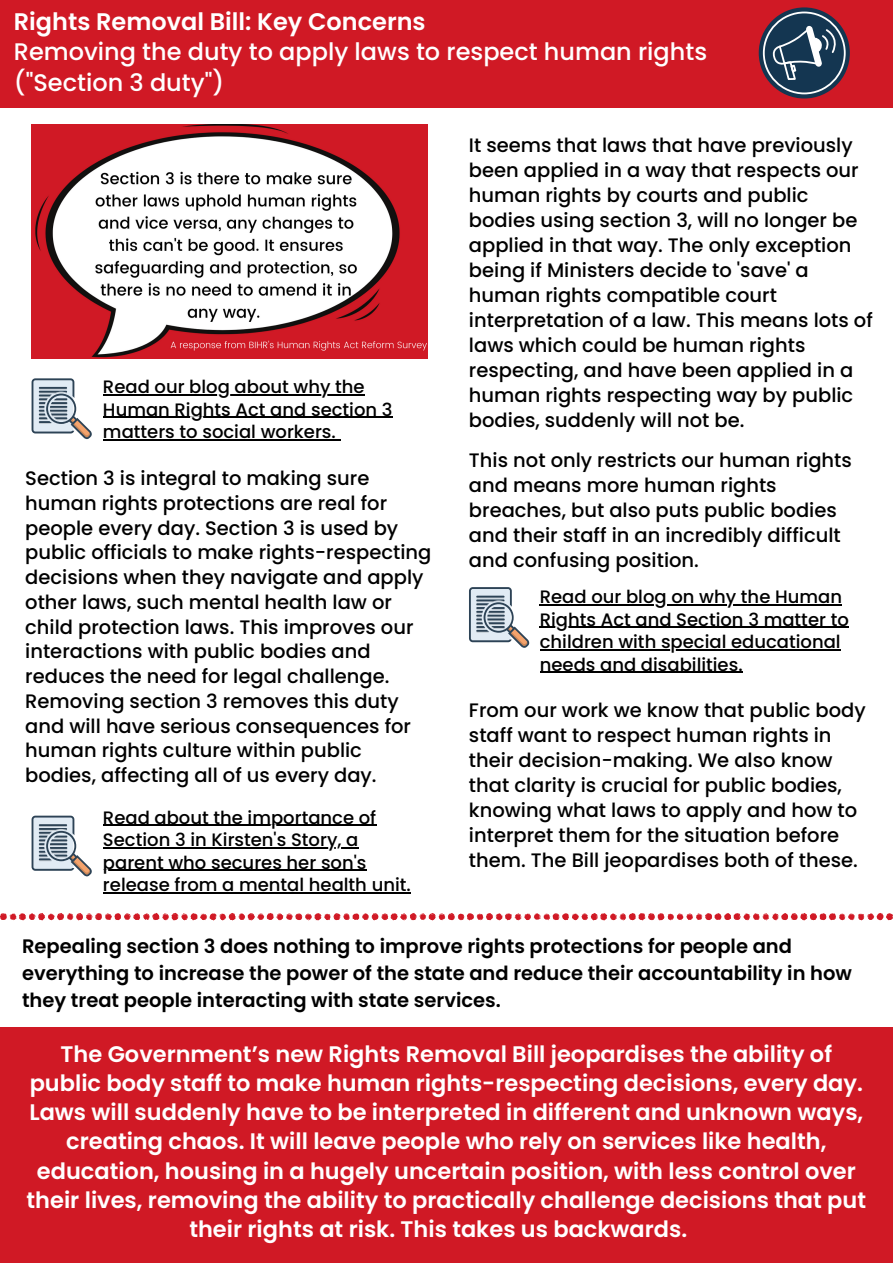
<style>
.page{position:relative;width:893px;height:1264px;background:#fff}
.page>*{position:absolute;margin:0;border:0;box-sizing:border-box;transform-origin:0 0}
.t1{font:500 24px/30.3px "Poppins";color:#fff}
.t2{font:600 24px "Poppins";color:#fff}
.t3{font:600 22.5px "Poppins";color:#fff}
.t4{font:500 19.5px/25px "Poppins";color:#000}
.t5{font:600 19.5px/27px "Poppins";color:#000}
.t6{font:500 18px/22.5px "Poppins";color:#000}
</style>
<div class="page">
<div style="left:0;top:1027px;width:892px;height:235px;background:#d01925"></div>
<div style="left:0;top:0;width:892px;height:107px;background:#d01925"></div>
<svg style="left:469px;top:587px;width:60px;height:61px"></svg>
<hr style="left:103px;top:824px;width:273px;height:2px;background:#000">
<hr style="left:103px;top:847px;width:255px;height:1px;background:#000">
<hr style="left:103px;top:869px;width:263px;height:2px;background:#000">
<hr style="left:103px;top:892px;width:308px;height:1px;background:#000">
<img style="left:32px;top:124px;width:395px;height:234px">
<svg style="left:32px;top:815px;width:60px;height:61px"></svg>
<hr style="left:539px;top:604px;width:303px;height:1px;background:#000">
<hr style="left:539px;top:626px;width:309px;height:2px;background:#000">
<hr style="left:539px;top:649px;width:301px;height:1px;background:#000">
<hr style="left:539px;top:671px;width:203px;height:1px;background:#000">
<hr style="left:103px;top:394px;width:261px;height:1px;background:#000">
<hr style="left:103px;top:417px;width:289px;height:1px;background:#000">
<hr style="left:103px;top:439px;width:233px;height:1px;background:#000">
<svg style="left:32px;top:378px;width:60px;height:61px"></svg>
<svg style="left:758px;top:7px;width:91px;height:91px;background:#334a61"></svg>
<div style="left:762px;top:12px;width:83px;height:82px;border:2px solid #fff;border-radius:50%"></div>
<svg style="left:771px;top:24px;width:68px;height:57px;background:#405c72"></svg>
<svg style="left:0;top:912px;width:892px;height:8px"></svg>
<p class="t2" style="left:14px;top:5px;width:413px">Rights Removal Bill: Key Concerns</p>
<p class="t1" style="left:14px;top:37px;width:694px">Removing the duty to apply laws to respect human rights ("Section 3 duty")</p>
<p class="t6" style="left:103px;top:375px;width:291px">Read our blog about why the<br>Human Rights Act and section 3 matters to social workers.</p>
<p class="t4" style="left:25px;top:466px;width:407px">Section 3 is integral to making sure human rights protections are real for people every day. Section 3 is used by public officials to make rights-respecting decisions when they navigate and apply other laws, such mental health law or child protection laws. This improves our interactions with public bodies and reduces the need for legal challenge.<br>Removing section 3 removes this duty and will have serious consequences for human rights culture within public bodies, affecting all of us every day.</p>
<p class="t6" style="left:103px;top:806px;width:309px">Read about the importance of<br>Section 3 in Kirsten's Story, a parent who secures her son's release from a mental health unit.</p>
<p class="t4" style="left:469px;top:132px;width:405px">It seems that laws that have previously been applied in a way that respects our human rights by courts and public bodies using section 3, will no longer be applied in that way. The only exception being if Ministers decide to 'save' a human rights compatible court interpretation of a law. This means lots of laws which could be human rights respecting, and have been applied in a human rights respecting way by public bodies, suddenly will not be.</p>
<p class="t4" style="left:469px;top:447px;width:384px">This not only restricts our human rights and means more human rights breaches, but also puts public bodies and their staff in an incredibly difficult and confusing position.</p>
<p class="t6" style="left:539px;top:585px;width:310px">Read our blog on why the Human<br>Rights Act and Section 3 matter to children with special educational needs and disabilities.</p>
<p class="t4" style="left:469px;top:697px;width:398px">From our work we know that public body staff want to respect human rights in their decision-making. We also know that clarity is crucial for public bodies, knowing what laws to apply and how to interpret them for the situation before them. The Bill jeopardises both of these.</p>
<p class="t5" style="left:22px;top:933px;width:831px">Repealing section 3 does nothing to improve rights protections for people and everything to increase the power of the state and reduce their accountability in how they treat people interacting with state services.</p>
<p class="t3" style="left:61px;top:1038px;width:772px">The Government’s new Rights Removal Bill jeopardises the ability of</p>
<p class="t3" style="left:30px;top:1067px;width:834px">public body staff to make human rights-respecting decisions, every day.</p>
<p class="t3" style="left:29px;top:1096px;width:835px">Laws will suddenly have to be interpreted in different and unknown ways,</p>
<p class="t3" style="left:66px;top:1125px;width:761px">creating chaos. It will leave people who rely on services like health,</p>
<p class="t3" style="left:37px;top:1154px;width:820px">education, housing in a hugely uncertain position, with less control over</p>
<p class="t3" style="left:27px;top:1184px;width:840px">their lives, removing the ability to practically challenge decisions that put</p>
<p class="t3" style="left:189px;top:1213px;width:499px">their rights at risk. This takes us backwards.</p>
</div>
